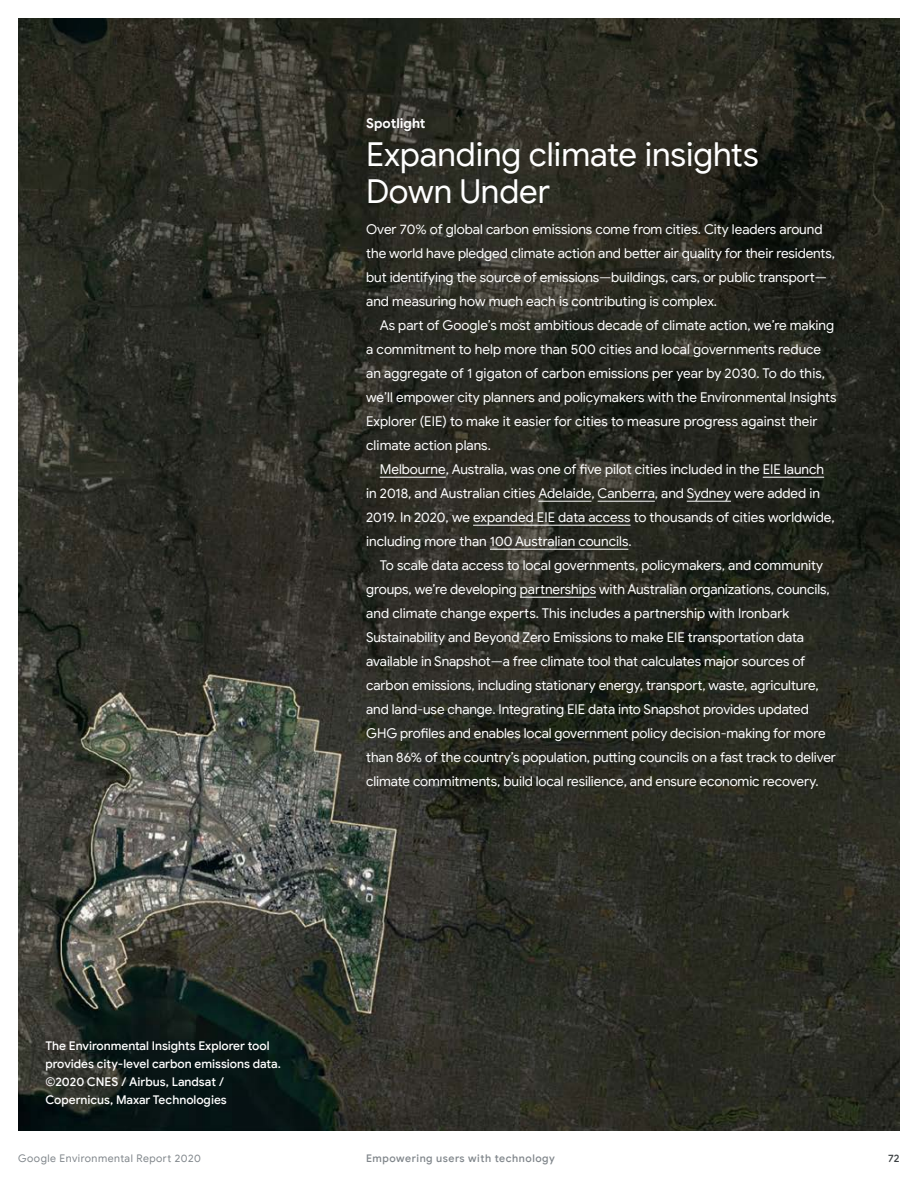
<style>
.page{position:relative;width:918px;height:1188px;background:#fff}
.page>*{position:absolute;margin:0;border:0;box-sizing:border-box;transform-origin:0 0}
.Spotlight_TOC{font:33px/37.5px "Google Sans";color:#fff}
.p_body_spotlight_rev{font:13.5px/24px "Google Sans";letter-spacing:-.005em;color:#fff}
.h2_sidebar_subhead{font:700 13.5px "Google Sans";color:#fff}
.p_caption{font:500 12px/18px "Google Sans";color:#fff}
.t1{font:10.5px "Google Sans";letter-spacing:.05em;color:#80868b}
.t2{font:500 10.5px "Google Sans";letter-spacing:.05em;color:#80868b}
.t3{font:500 10.5px "Google Sans";color:#3c4043}
</style>
<div class="page">
<img style="left:18px;top:18px;width:882px;height:1113px">
<hr style="left:380px;top:477px;width:66px;height:1px;background:#fff">
<hr style="left:763px;top:477px;width:61px;height:1px;background:#fff">
<hr style="left:538px;top:501px;width:54px;height:1px;background:#fff">
<hr style="left:598px;top:501px;width:57px;height:1px;background:#fff">
<hr style="left:687px;top:501px;width:44px;height:1px;background:#fff">
<hr style="left:473px;top:525px;width:158px;height:1px;background:#fff">
<hr style="left:490px;top:549px;width:138px;height:1px;background:#fff">
<hr style="left:520px;top:597px;width:76px;height:1px;background:#fff">
<p class="h2_sidebar_subhead" style="left:366px;top:115px;width:61px">Spotlight</p>
<p class="Spotlight_TOC" style="left:366px;top:136px;width:394px">Expanding climate insights<br>Down Under</p>
<p class="p_body_spotlight_rev" style="left:366px;top:217px;width:470px">Over 70% of global carbon emissions come from cities. City leaders around the world have pledged climate action and better air quality for their residents, but identifying the source of emissions—buildings, cars, or public transport— and measuring how much each is contributing is complex.</p>
<p class="p_body_spotlight_rev" style="left:366px;top:313px;width:472px;text-indent:14px">As part of Google’s most ambitious decade of climate action, we’re making a commitment to help more than 500 cities and local governments reduce an aggregate of 1 gigaton of carbon emissions per year by 2030. To do this, we’ll empower city planners and policymakers with the Environmental Insights Explorer (EIE) to make it easier for cities to measure progress against their climate action plans.</p>
<p class="p_body_spotlight_rev" style="left:366px;top:457px;width:470px;text-indent:14px">Melbourne, Australia, was one of five pilot cities included in the EIE launch in 2018, and Australian cities Adelaide, Canberra, and Sydney were added in 2019. In 2020, we expanded EIE data access to thousands of cities worldwide, including more than 100 Australian councils.</p>
<p class="p_body_spotlight_rev" style="left:366px;top:553px;width:471px;text-indent:14px">To scale data access to local governments, policymakers, and community groups, we’re developing partnerships with Australian organizations, councils, and climate change experts. This includes a partnership with Ironbark Sustainability and Beyond Zero Emissions to make EIE transportation data available in Snapshot—a free climate tool that calculates major sources of carbon emissions, including stationary energy, transport, waste, agriculture, and land-use change. Integrating EIE data into Snapshot provides updated GHG profiles and enables local government policy decision-making for more than 86% of the country’s population, putting councils on a fast track to deliver climate commitments, build local resilience, and ensure economic recovery.</p>
<p class="p_caption" style="left:45px;top:1037px;width:237px">The Environmental Insights Explorer tool provides city-level carbon emissions data. ©2020 CNES / Airbus, Landsat / Copernicus, Maxar Technologies</p>
<p class="t1" style="left:18px;top:1152px;width:184px">Google Environmental Report 2020</p>
<p class="t2" style="left:366px;top:1152px;width:190px">Empowering users with technology</p>
<p class="t3" style="left:888px;top:1152px;width:13px">72</p>
</div>
